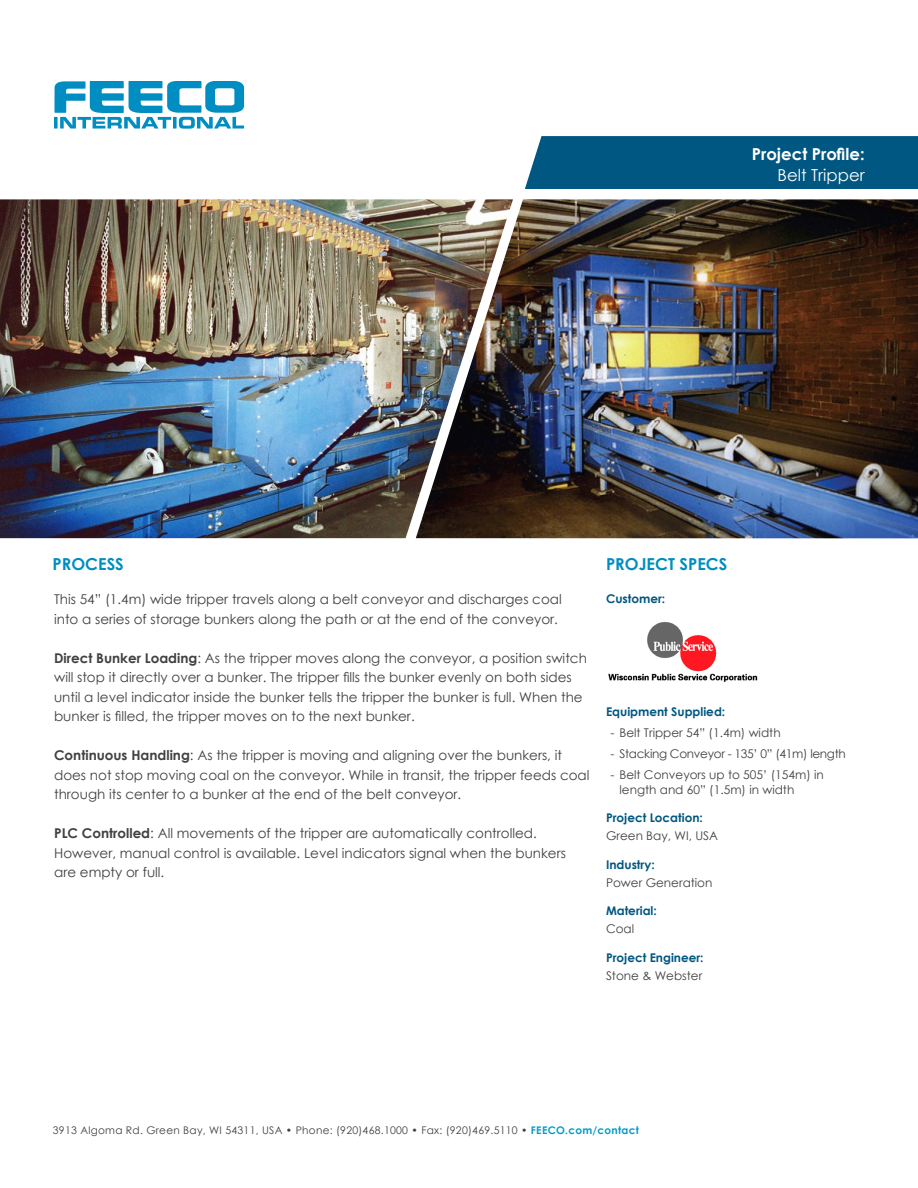
<style>
.page{position:relative;width:918px;height:1188px;background:#fff}
.page>*{position:absolute;margin:0;border:0;box-sizing:border-box;transform-origin:0 0}
.t1{font:700 16.5px "Century Gothic";color:#008dc1}
.t2{font:700 16.5px "Century Gothic";color:#fff}
.t3{font:16.5px "Century Gothic";color:#fff}
.t4{font:13.5px/19.5px "Century Gothic";color:#414042}
.t5{font:12px/15px "Century Gothic";color:#414042}
.t6{font:700 12px "Century Gothic";color:#005781}
.t7{font:12px "Century Gothic";letter-spacing:-.025em;color:#414042}
.t8{font:10.5px "Century Gothic";letter-spacing:.025em;color:#414042}
.s1{font-weight:700}
.s2{font-weight:700;color:#009cca}
</style>
<div class="page">
<svg style="left:54px;top:81px;width:190px;height:48px"></svg>
<div style="left:525px;top:136px;width:393px;height:53px;background:#005781"></div>
<img style="left:608px;top:622px;width:150px;height:60px">
<img style="left:513px;top:199px;width:405px;height:339px">
<img style="left:0;top:199px;width:513px;height:339px">
<p class="t2" style="left:752px;top:142px;width:114px">Project Profile:</p>
<p class="t3" style="left:778px;top:164px;width:89px">Belt Tripper</p>
<p class="t1" style="left:53px;top:551px;width:73px">PROCESS</p>
<p class="t1" style="left:606px;top:551px;width:123px">PROJECT SPECS</p>
<p class="t4" style="left:54px;top:590px;width:509px">This 54” (1.4m) wide tripper travels along a belt conveyor and discharges coal into a series of storage bunkers along the path or at the end of the conveyor.</p>
<p class="t4" style="left:54px;top:648px;width:534px"><span class="s1">Direct Bunker Loading</span>: As the tripper moves along the conveyor, a position switch will stop it directly over a bunker. The tripper fills the bunker evenly on both sides until a level indicator inside the bunker tells the tripper the bunker is full. When the bunker is filled, the tripper moves on to the next bunker.</p>
<p class="t4" style="left:54px;top:745px;width:537px"><span class="s1">Continuous Handling</span>: As the tripper is moving and aligning over the bunkers, it does not stop moving coal on the conveyor. While in transit, the tripper feeds coal through its center to a bunker at the end of the belt conveyor.</p>
<p class="t4" style="left:54px;top:823px;width:513px"><span class="s1">PLC Controlled</span>: All movements of the tripper are automatically controlled.<br>However, manual control is available. Level indicators signal when the bunkers are empty or full.</p>
<p class="t6" style="left:606px;top:590px;width:61px">Customer:</p>
<p class="t6" style="left:606px;top:702px;width:121px">Equipment Supplied:</p>
<p class="t5" style="left:610px;top:724px;width:172px">- Belt Tripper 54” (1.4m) width</p>
<p class="t7" style="left:610px;top:745px;width:237px">- Stacking Conveyor - 135’ 0” (41m) length</p>
<p class="t5" style="left:620px;top:766px;width:206px;text-indent:-9px">- Belt Conveyors up to 505’ (154m) in length and 60” (1.5m) in width</p>
<p class="t6" style="left:606px;top:809px;width:98px">Project Location:</p>
<p class="t5" style="left:606px;top:828px;width:114px">Green Bay, WI, USA</p>
<p class="t6" style="left:606px;top:855px;width:50px">Industry:</p>
<p class="t5" style="left:606px;top:874px;width:108px">Power Generation</p>
<p class="t6" style="left:606px;top:902px;width:52px">Material:</p>
<p class="t5" style="left:606px;top:921px;width:30px">Coal</p>
<p class="t6" style="left:606px;top:948px;width:99px">Project Engineer:</p>
<p class="t5" style="left:606px;top:967px;width:98px">Stone &amp; Webster</p>
<p class="t8" style="left:53px;top:1123px;width:588px">3913 Algoma Rd. Green Bay, WI 54311, USA • Phone: (920)468.1000 • Fax: (920)469.5110 • <span class="s2">FEECO.com/contact</span></p>
</div>
